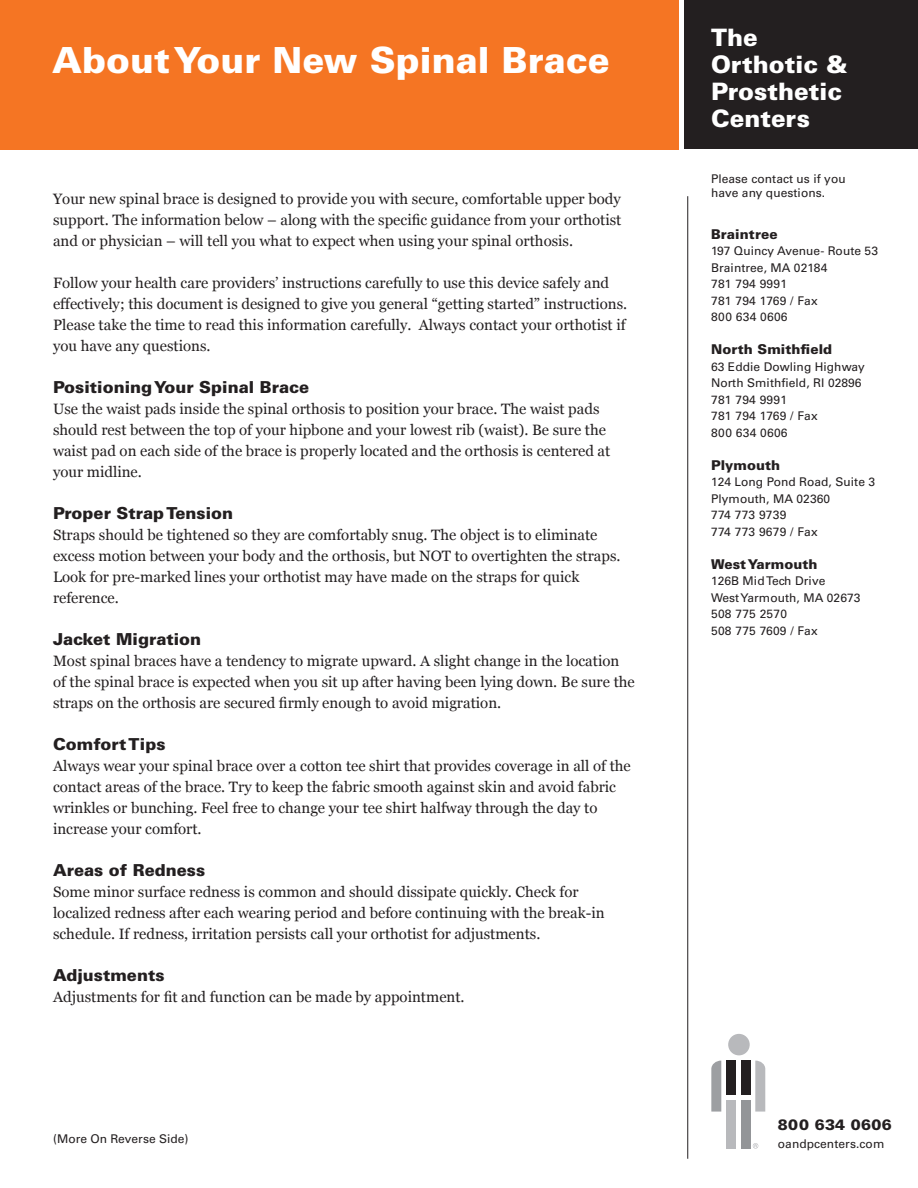
<style>
.page{position:relative;width:918px;height:1188px;background:#fff}
.page>*{position:absolute;margin:0;border:0;box-sizing:border-box;transform-origin:0 0}
.t1{font:900 36px "Univers";color:#fff}
.t2{font:900 24px/27px "Univers";color:#fff}
.Paragraph_Head{font:900 16.5px "Univers";color:#231f20}
.Georgia_Text{font:15px/21px "Georgia";color:#231f20}
.t3{font:900 15px "Univers";letter-spacing:.02em;color:#231f20}
.t4{font:900 13.5px "Univers";letter-spacing:.005em;color:#231f20}
.Georgia_Text-2{font:12px/16.5px "Univers";letter-spacing:.005em;color:#231f20}
</style>
<div class="page">
<hr style="left:687px;top:196px;width:1px;height:963px;background:#231f20">
<div style="left:0;top:0;width:678px;height:149px;background:#f57523"></div>
<div style="left:684px;top:0;width:234px;height:149px;background:#231f20"></div>
<div style="left:726px;top:1061px;width:10px;height:34px;background:#231f20"></div>
<div style="left:741px;top:1061px;width:10px;height:34px;background:#231f20"></div>
<div style="left:726px;top:1100px;width:10px;height:49px;background:#b8b9bc"></div>
<div style="left:741px;top:1100px;width:10px;height:49px;background:#939598"></div>
<svg style="left:755px;top:1061px;width:10px;height:51px"></svg>
<svg style="left:711px;top:1061px;width:10px;height:51px"></svg>
<div style="left:728px;top:1034px;width:22px;height:21px;background:#b8b9bc;border-radius:50%"></div>
<svg style="left:753px;top:1143px;width:5px;height:6px"></svg>
<h1 class="t1" style="left:52px;top:38px;width:559px">About Your New Spinal Brace</h1>
<p class="Georgia_Text" style="left:53px;top:188px;width:570px;text-align:justify">Your new spinal brace is designed to provide you with secure, comfortable upper body support. The information below – along with the specific guidance from your orthotist and or physician – will tell you what to expect when using your spinal orthosis.</p>
<p class="Georgia_Text" style="left:53px;top:272px;width:576px">Follow your health care providers’ instructions carefully to use this device safely and effectively; this document is designed to give you general “getting started” instructions.<br>Please take the time to read this information carefully. Always contact your orthotist if you have any questions.</p>
<p class="Paragraph_Head" style="left:53px;top:377px;width:258px">Positioning Your Spinal Brace</p>
<p class="Georgia_Text" style="left:53px;top:398px;width:559px">Use the waist pads inside the spinal orthosis to position your brace. The waist pads should rest between the top of your hipbone and your lowest rib (waist). Be sure the waist pad on each side of the brace is properly located and the orthosis is centered at your midline.</p>
<p class="Paragraph_Head" style="left:53px;top:503px;width:182px">Proper Strap Tension</p>
<p class="Georgia_Text" style="left:53px;top:524px;width:569px">Straps should be tightened so they are comfortably snug. The object is to eliminate excess motion between your body and the orthosis, but NOT to overtighten the straps.<br>Look for pre-marked lines your orthotist may have made on the straps for quick reference.</p>
<p class="Paragraph_Head" style="left:53px;top:629px;width:150px">Jacket Migration</p>
<p class="Georgia_Text" style="left:53px;top:650px;width:583px">Most spinal braces have a tendency to migrate upward. A slight change in the location of the spinal brace is expected when you sit up after having been lying down. Be sure the straps on the orthosis are secured firmly enough to avoid migration.</p>
<p class="Paragraph_Head" style="left:53px;top:734px;width:114px">Comfort Tips</p>
<p class="Georgia_Text" style="left:53px;top:755px;width:579px">Always wear your spinal brace over a cotton tee shirt that provides coverage in all of the contact areas of the brace. Try to keep the fabric smooth against skin and avoid fabric wrinkles or bunching. Feel free to change your tee shirt halfway through the day to increase your comfort.</p>
<p class="Paragraph_Head" style="left:53px;top:860px;width:154px">Areas of Redness</p>
<p class="Georgia_Text" style="left:53px;top:881px;width:553px">Some minor surface redness is common and should dissipate quickly. Check for localized redness after each wearing period and before continuing with the break-in schedule. If redness, irritation persists call your orthotist for adjustments.</p>
<p class="Paragraph_Head" style="left:53px;top:965px;width:113px">Adjustments</p>
<p class="Georgia_Text" style="left:53px;top:986px;width:413px">Adjustments for fit and function can be made by appointment.</p>
<p class="Georgia_Text-2" style="left:53px;top:1131px;width:137px">(More On Reverse Side)</p>
<h2 class="t2" style="left:711px;top:24px;width:138px">The<br>Orthotic &amp;<br>Prosthetic<br>Centers</h2>
<p class="Georgia_Text-2" style="left:711px;top:172px;width:136px;line-height:13.5px">Please contact us if you have any questions.</p>
<p class="t4" style="left:711px;top:225px;width:68px">Braintree</p>
<p class="Georgia_Text-2" style="left:711px;top:243px;width:168px">197 Quincy Avenue- Route 53<br>Braintree, MA 02184<br>781 794 9991<br>781 794 1769 / Fax<br>800 634 0606</p>
<p class="t4" style="left:711px;top:341px;width:123px">North Smithfield</p>
<p class="Georgia_Text-2" style="left:711px;top:358px;width:155px">63 Eddie Dowling Highway<br>North Smithfield, RI 02896<br>781 794 9991<br>781 794 1769 / Fax<br>800 634 0606</p>
<p class="t4" style="left:711px;top:456px;width:71px">Plymouth</p>
<p class="Georgia_Text-2" style="left:711px;top:474px;width:166px">124 Long Pond Road, Suite 3<br>Plymouth, MA 02360<br>774 773 9739<br>774 773 9679 / Fax</p>
<p class="t4" style="left:711px;top:555px;width:108px">West Yarmouth</p>
<p class="Georgia_Text-2" style="left:711px;top:573px;width:151px">126B Mid Tech Drive<br>West Yarmouth, MA 02673<br>508 775 2570<br>508 775 7609 / Fax</p>
<p class="t3" style="left:778px;top:1116px;width:115px">800 634 0606</p>
<p class="Georgia_Text-2" style="left:778px;top:1136px;width:108px">oandpcenters.com</p>
</div>
